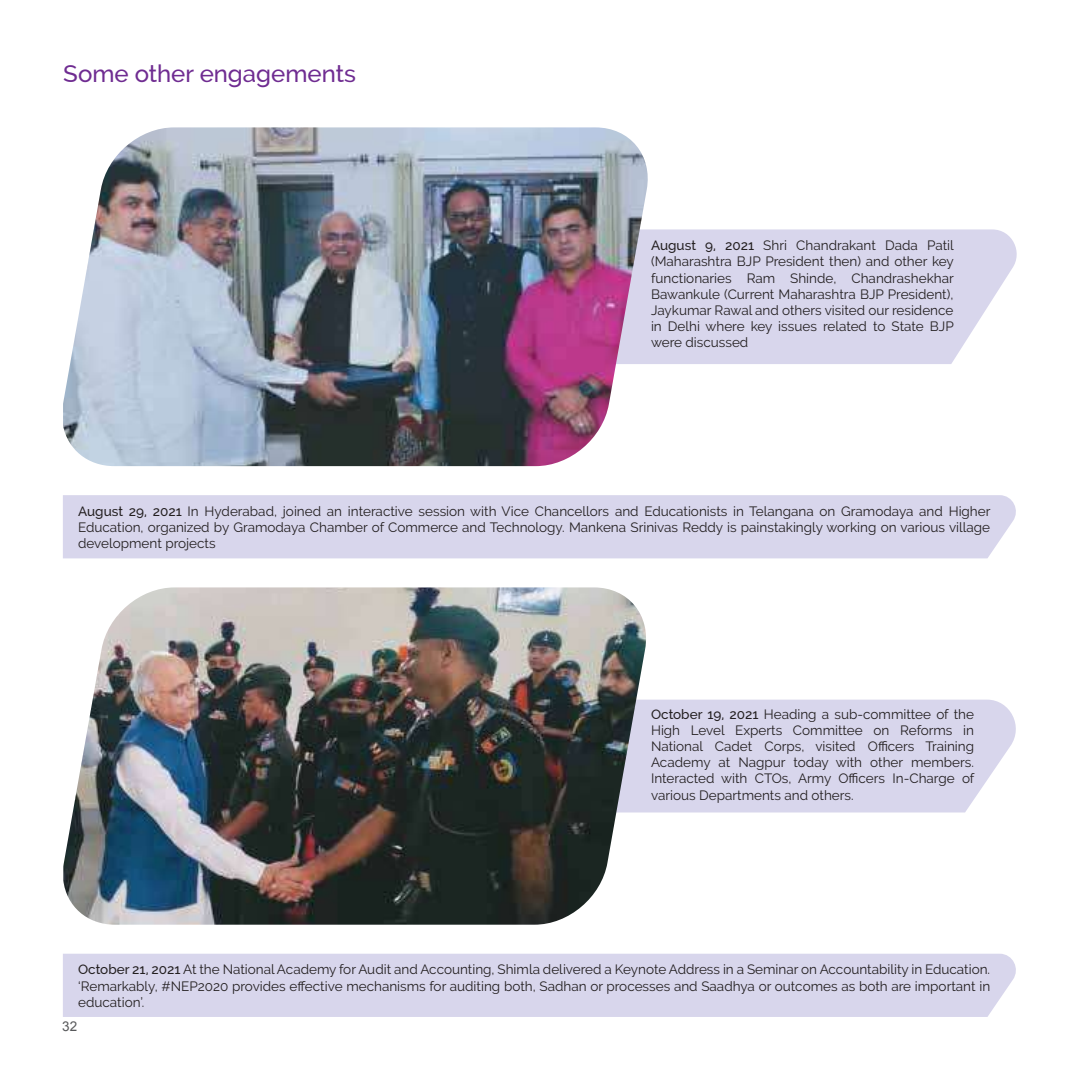
<style>
.page{position:relative;width:1080px;height:1076px;background:#fff}
.page>*{position:absolute;margin:0;border:0;box-sizing:border-box;transform-origin:0 0}
.t1{font:500 24px "Raleway";color:#6f2c91}
.t2{font:13.5px/16.2px "Raleway";color:#231f20;text-align:justify}
.t3{font:13.5px "Arial";color:#58595b}
.s1{font-weight:500}
</style>
<div class="page">
<img style="left:63px;top:127px;width:954px;height:890px">
<h1 class="t1" style="left:63px;top:60px;width:294px">Some other engagements</h1>
<p class="t2" style="left:650px;top:237px;width:304px"><span class="s1">August 9, 2021</span> Shri Chandrakant Dada Patil (Maharashtra BJP President then) and other key functionaries Ram Shinde, Chandrashekhar Bawankule (Current Maharashtra BJP President), Jaykumar Rawal and others visited our residence in Delhi where key issues related to State BJP were discussed</p>
<p class="t2" style="left:78px;top:503px;width:913px"><span class="s1">August 29, 2021</span> In Hyderabad, joined an interactive session with Vice Chancellors and Educationists in Telangana on Gramodaya and Higher Education, organized by Gramodaya Chamber of Commerce and Technology. Mankena Srinivas Reddy is painstakingly working on various village development projects</p>
<p class="t2" style="left:650px;top:706px;width:325px"><span class="s1">October 19, 2021</span> Heading a sub-committee of the High Level Experts Committee on Reforms in National Cadet Corps, visited Officers Training Academy at Nagpur today with other members.<br>Interacted with CTOs, Army Officers In-Charge of various Departments and others.</p>
<p class="t2" style="left:78px;top:962px;width:913px"><span class="s1">October 21, 2021</span> At the National Academy for Audit and Accounting, Shimla delivered a Keynote Address in a Seminar on Accountability in Education. ‘Remarkably, #NEP2020 provides effective mechanisms for auditing both, Sadhan or processes and Saadhya or outcomes as both are important in education’.</p>
<p class="t3" style="left:62px;top:1017px;width:17px">32</p>
</div>
